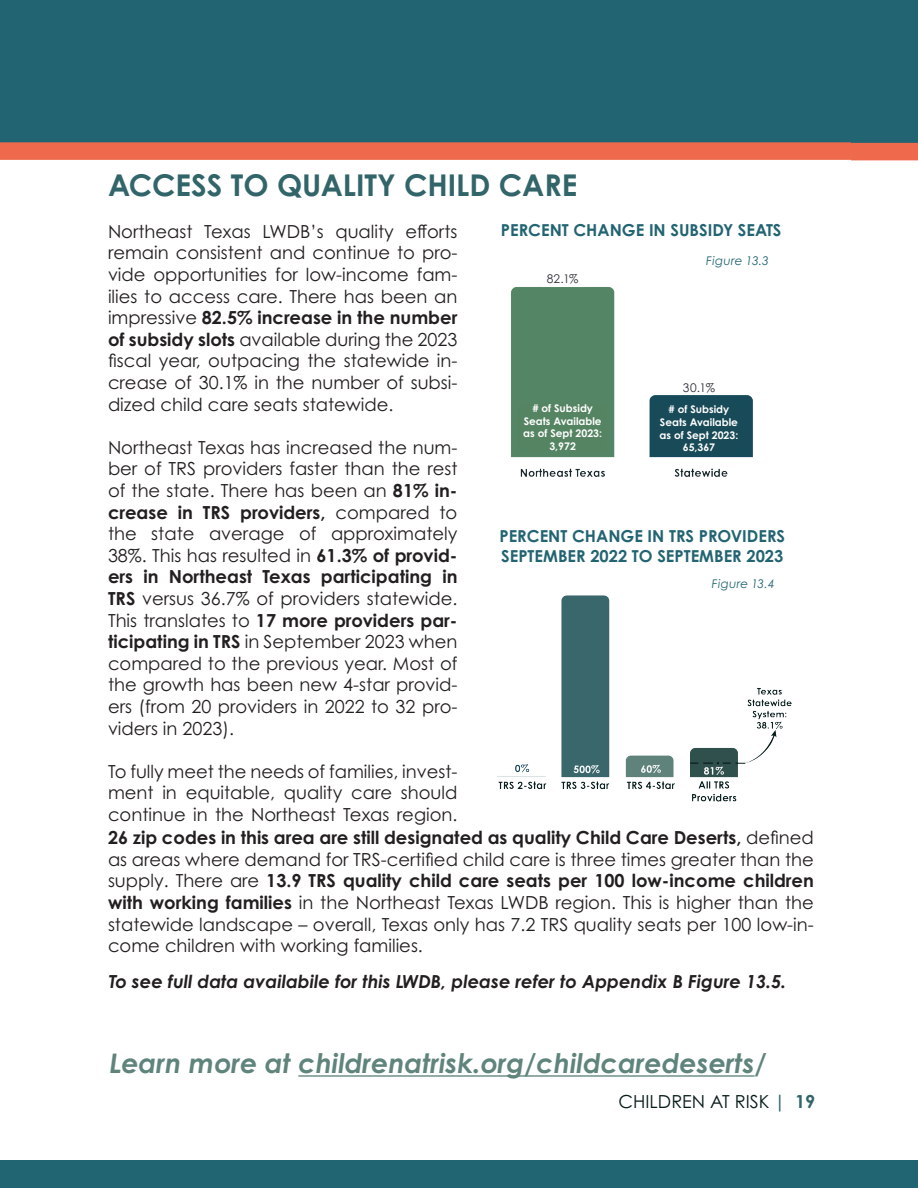
<style>
.page{position:relative;width:918px;height:1188px;background:#fff}
.page>*{position:absolute;margin:0;border:0;box-sizing:border-box;transform-origin:0 0}
.t1{font:700 30px "Century Gothic Pro";color:#326569}
.t2{font:italic 700 27px "Century Gothic Pro";color:#5f847c}
.t3{font:18px/21.6px "Century Gothic Pro";color:#231f20;text-align:justify}
.t4{font:italic 700 18px "Century Gothic Pro";color:#231f20}
.t5{font:18px "Century Gothic Pro";color:#081d1b}
.t6{font:700 16.5px/19.8px "Century Gothic Pro";color:#226472}
.t7{font:italic 12px "Century Gothic Pro";letter-spacing:.02em;color:#226472}
.t8{font:12px "Century Gothic Pro";color:#31303a}
.t9{font:700 10.5px/12.6px "Century Gothic Pro";color:#fff;text-align:center}
.s1{font-weight:700}
.s2{font-weight:700;color:#326569}
</style>
<div class="page">
<div style="left:0;top:1160px;width:918px;height:28px;background:#216472"></div>
<hr style="left:298px;top:1075px;width:457px;height:2px;background:#5f847c">
<img style="left:1px;top:0;width:915px;height:160px">
<img style="left:511px;top:286px;width:242px;height:191px">
<img style="left:497px;top:595px;width:295px;height:207px">
<div style="left:518px;top:404px;width:89px;height:46px;background:#558463"></div>
<div style="left:655px;top:405px;width:88px;height:47px;background:#194a58"></div>
<div style="left:542px;top:271px;width:41px;height:16px;background:#fff"></div>
<div style="left:678px;top:380px;width:41px;height:15px;background:#fff"></div>
<img style="left:0;top:0;width:1px;height:160px">
<img style="left:851px;top:1px;width:67px;height:160px">
<h1 class="t1" style="left:108px;top:166px;width:471px">ACCESS TO QUALITY CHILD CARE</h1>
<p class="t3" style="left:108px;top:220px;width:351px">Northeast Texas LWDB’s quality efforts remain consistent and continue to pro&shy;vide opportunities for low-income fam&shy;ilies to access care. There has been an impressive <span class="s1">82.5% increase in the number of subsidy slots</span> available during the 2023 fiscal year, outpacing the statewide in&shy;crease of 30.1% in the number of subsi&shy;dized child care seats statewide.</p>
<p class="t3" style="left:108px;top:436px;width:351px">Northeast Texas has increased the num&shy;ber of TRS providers faster than the rest of the state. There has been an <span class="s1">81% in&shy;crease in TRS providers,</span> compared to the state average of approximately 38%. This has resulted in <span class="s1">61.3% of provid&shy;ers in Northeast Texas participating in TRS</span> versus 36.7% of providers statewide.<br>This translates to <span class="s1">17 more providers par&shy;ticipating in TRS</span> in September 2023 when compared to the previous year. Most of the growth has been new 4-star provid&shy;ers (from 20 providers in 2022 to 32 pro&shy;viders in 2023).</p>
<p class="t3" style="left:108px;top:760px;width:351px">To fully meet the needs of families, invest&shy;ment in equitable, quality care should continue in the Northeast Texas region.</p>
<p class="t6" style="left:501px;top:220px;width:282px">PERCENT CHANGE IN SUBSIDY SEATS</p>
<p class="t7" style="left:706px;top:253px;width:64px">Figure 13.3</p>
<p class="t8" style="left:547px;top:272px;width:33px">82.1%</p>
<p class="t8" style="left:683px;top:380px;width:34px">30.1%</p>
<p class="t9" style="left:523px;top:402px;width:80px"># of Subsidy<br>Seats Available as of Sept 2023:<br>3,972</p>
<p class="t9" style="left:660px;top:403px;width:80px"># of Subsidy<br>Seats Available as of Sept 2023:<br>65,367</p>
<p class="t6" style="left:499px;top:526px;width:287px">PERCENT CHANGE IN TRS PROVIDERS<br>SEPTEMBER 2022 TO SEPTEMBER 2023</p>
<p class="t7" style="left:712px;top:577px;width:64px">Figure 13.4</p>
<p class="t3" style="left:108px;top:827px;width:707px"><span class="s1">26 zip codes in this area are still designated as quality Child Care Deserts,</span> defined as areas where demand for TRS-certified child care is three times greater than the supply. There are <span class="s1">13.9 TRS quality child care seats per 100 low-income children with working families</span> in the Northeast Texas LWDB region. This is higher than the statewide landscape – overall, Texas only has 7.2 TRS quality seats per 100 low-in&shy;come children with working families.</p>
<p class="t4" style="left:109px;top:970px;width:679px">To see full data availabile for this LWDB, please refer to Appendix B Figure 13.5.</p>
<h2 class="t2" style="left:109px;top:1046px;width:659px">Learn more at childrenatrisk.org/childcaredeserts/</h2>
<p class="t5" style="left:619px;top:1091px;width:198px">CHILDREN AT RISK <span class="s2">| 19</span></p>
</div>
